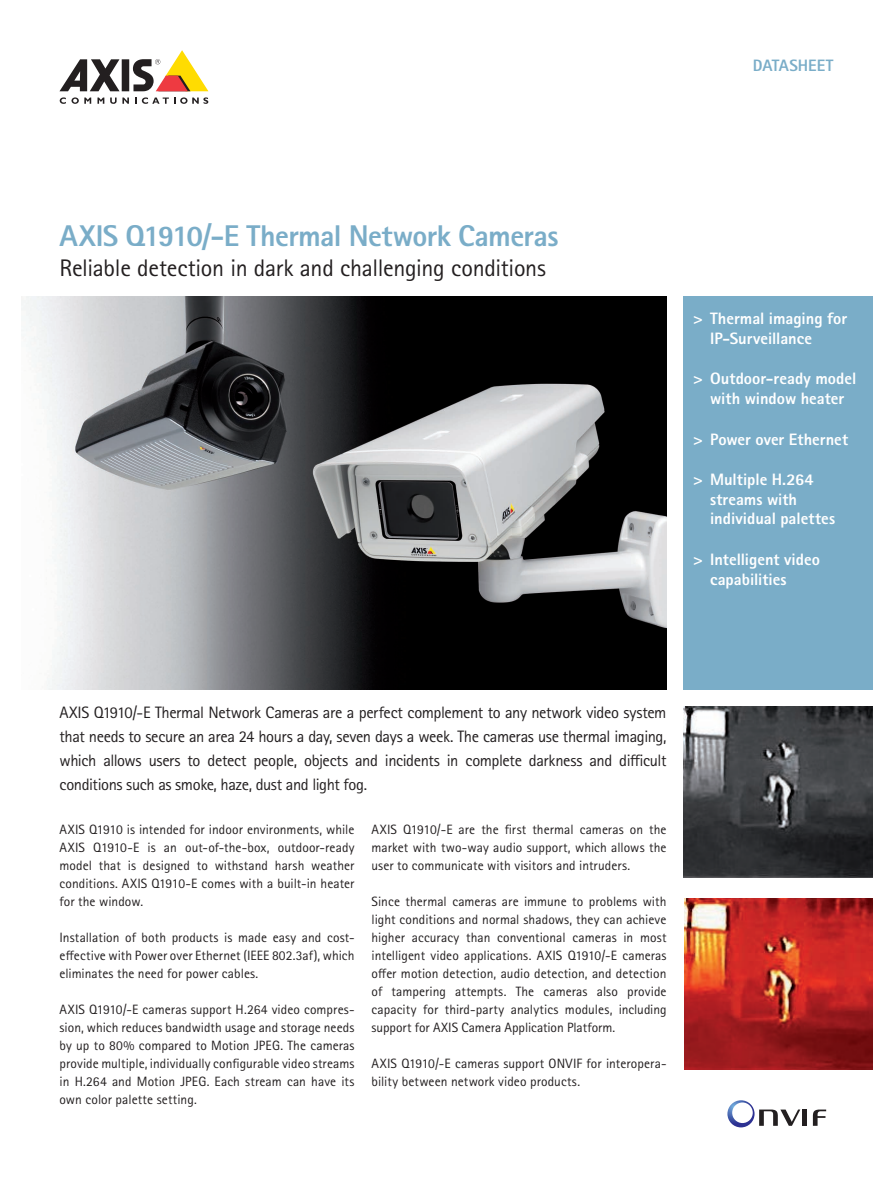
<style>
.page{position:relative;width:893px;height:1191px;background:#fff}
.page>*{position:absolute;margin:0;border:0;box-sizing:border-box;transform-origin:0 0}
.t1{font:800 30px "Rotis Sans Serif Pro";letter-spacing:-.02em;color:#7aadc8}
.t2{font:24px "Rotis Sans Serif Pro";letter-spacing:-.01em;color:#231f20}
.t3{font:16.5px/24px "Rotis Sans Serif Pro";letter-spacing:-.025em;color:#231f20;text-align:justify}
.t4{font:800 16.5px/19.5px "Rotis Sans Serif Pro";color:#fff}
.t5{font:800 16.5px "Rotis Sans Serif Pro";letter-spacing:-.005em;color:#7aadc8}
.t6{font:13.5px/18px "Rotis Sans Serif Pro";letter-spacing:.005em;color:#231f20;text-align:justify}
</style>
<div class="page">
<div style="left:122px;top:59px;width:7px;height:32px;background:#231f20"></div>
<svg style="left:60px;top:59px;width:60px;height:32px"></svg>
<svg style="left:133px;top:50px;width:75px;height:41px"></svg>
<svg style="left:60px;top:97px;width:31px;height:7px"></svg>
<svg style="left:97px;top:98px;width:7px;height:6px"></svg>
<svg style="left:110px;top:98px;width:19px;height:6px"></svg>
<svg style="left:135px;top:97px;width:73px;height:7px"></svg>
<div style="left:684px;top:296px;width:189px;height:393px;background:#7aadc8"></div>
<img style="left:21px;top:296px;width:645px;height:393px">
<img style="left:684px;top:898px;width:188px;height:171px">
<img style="left:684px;top:706px;width:188px;height:172px">
<hr style="left:803px;top:1109px;width:4px;height:16px;background:#231f20">
<svg style="left:813px;top:1109px;width:13px;height:16px"></svg>
<svg style="left:727px;top:1100px;width:73px;height:27px"></svg>
<p class="t5" style="left:753px;top:55px;width:82px">DATASHEET</p>
<h1 class="t1" style="left:60px;top:217px;width:501px">AXIS Q1910/-E Thermal Network Cameras</h1>
<h2 class="t2" style="left:60px;top:254px;width:488px">Reliable detection in dark and challenging conditions</h2>
<p class="t4" style="left:710px;top:308px;width:139px;text-indent:-17px">&gt; Thermal imaging for<br>IP-Surveillance</p>
<p class="t4" style="left:693px;top:369px;width:165px;text-align:center">&gt; Outdoor-ready model with window heater</p>
<p class="t4" style="left:693px;top:429px;width:157px">&gt; Power over Ethernet</p>
<p class="t4" style="left:710px;top:470px;width:126px;text-indent:-17px">&gt; Multiple H.264 streams with individual palettes</p>
<p class="t4" style="left:710px;top:550px;width:111px;text-indent:-17px">&gt; Intelligent video capabilities</p>
<p class="t3" style="left:60px;top:700px;width:608px">AXIS Q1910/-E Thermal Network Cameras are a perfect complement to any network video system that needs to secure an area 24 hours a day, seven days a week. The cameras use thermal imaging, which allows users to detect people, objects and incidents in complete darkness and difficult conditions such as smoke, haze, dust and light fog.</p>
<p class="t6" style="left:60px;top:820px;width:297px">AXIS Q1910 is intended for indoor environments, while AXIS Q1910-E is an out-of-the-box, outdoor-ready model that is designed to withstand harsh weather conditions. AXIS Q1910-E comes with a built-in heater for the window.</p>
<p class="t6" style="left:60px;top:928px;width:296px">Installation of both products is made easy and cost&shy;effective with Power over Ethernet (IEEE 802.3af), which eliminates the need for power cables.</p>
<p class="t6" style="left:60px;top:1000px;width:297px">AXIS Q1910/-E cameras support H.264 video compres&shy;sion, which reduces bandwidth usage and storage needs by up to 80% compared to Motion JPEG. The cameras provide multiple, individually configurable video streams in H.264 and Motion JPEG. Each stream can have its own color palette setting.</p>
<p class="t6" style="left:372px;top:820px;width:297px">AXIS Q1910/-E are the first thermal cameras on the market with two-way audio support, which allows the user to communicate with visitors and intruders.</p>
<p class="t6" style="left:372px;top:892px;width:297px">Since thermal cameras are immune to problems with light conditions and normal shadows, they can achieve higher accuracy than conventional cameras in most intelligent video applications. AXIS Q1910/-E cameras offer motion detection, audio detection, and detection of tampering attempts. The cameras also provide capacity for third-party analytics modules, including support for AXIS Camera Application Platform.</p>
<p class="t6" style="left:372px;top:1054px;width:296px">AXIS Q1910/-E cameras support ONVIF for interopera&shy;bility between network video products.</p>
</div>
